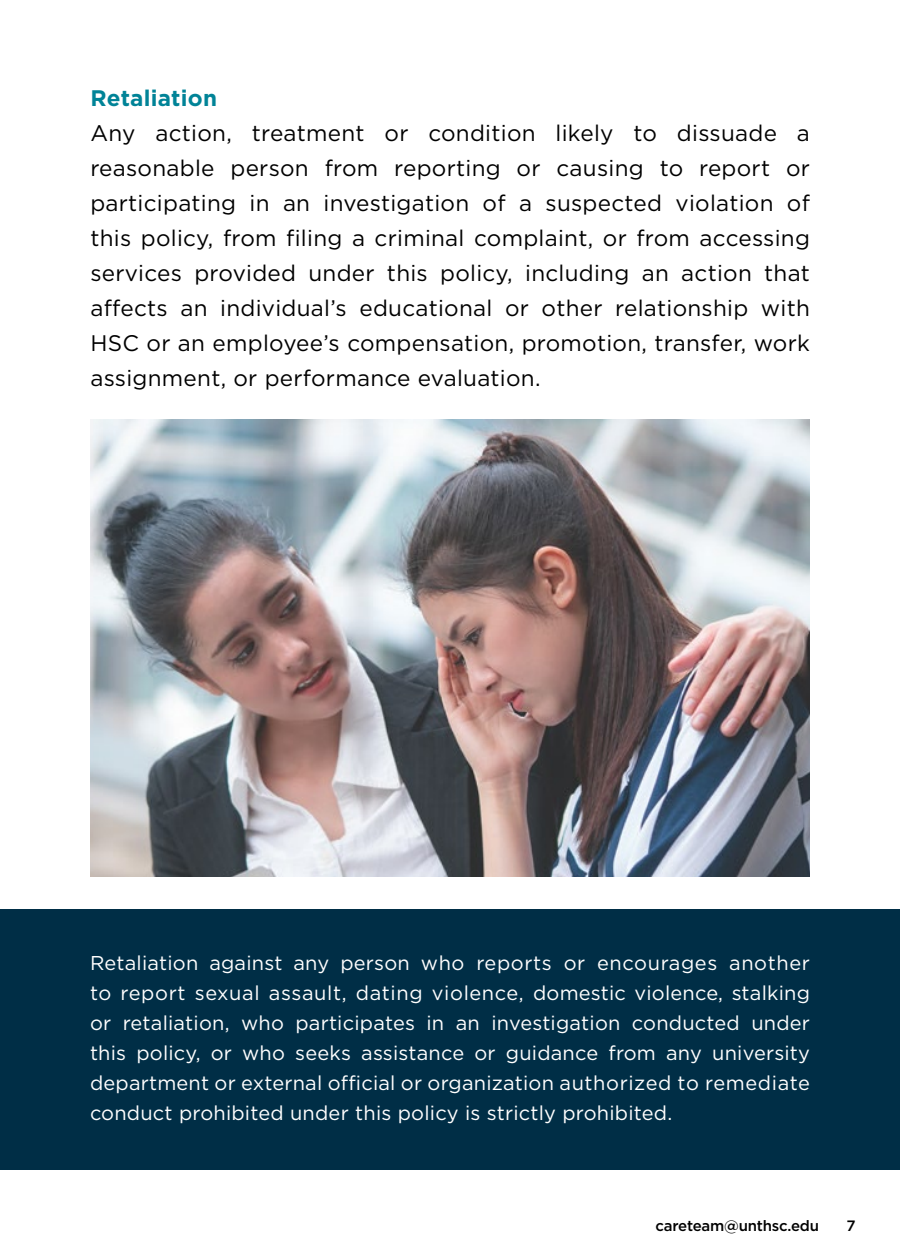
<style>
.page{position:relative;width:900px;height:1260px;background:#fff}
.page>*{position:absolute;margin:0;border:0;box-sizing:border-box;transform-origin:0 0}
.t1{font:22.5px/35px "Gotham";letter-spacing:.01em;color:#000;text-align:justify}
.t2{font:700 22.5px "Gotham";letter-spacing:.01em;color:#008397}
.t3{font:20px/30px "Gotham";letter-spacing:.01em;color:#fff;text-align:justify}
.t4{font:500 15px "Gotham";letter-spacing:-.015em;color:#000}
</style>
<div class="page">
<img style="left:90px;top:419px;width:720px;height:458px">
<div style="left:0;top:909px;width:900px;height:261px;background:#002e46"></div>
<p class="t2" style="left:90px;top:85px;width:128px">Retaliation</p>
<p class="t1" style="left:90px;top:115px;width:721px">Any action, treatment or condition likely to dissuade a reasonable person from reporting or causing to report or participating in an investigation of a suspected violation of this policy, from filing a criminal complaint, or from accessing services provided under this policy, including an action that affects an individual’s educational or other relationship with HSC or an employee’s compensation, promotion, transfer, work assignment, or performance evaluation.</p>
<p class="t3" style="left:90px;top:947px;width:722px">Retaliation against any person who reports or encourages another to report sexual assault, dating violence, domestic violence, stalking or retaliation, who participates in an investigation conducted under this policy, or who seeks assistance or guidance from any university department or external official or organization authorized to remediate conduct prohibited under this policy is strictly prohibited.</p>
<p class="t4" style="left:656px;top:1216px;width:165px">careteam@unthsc.edu</p>
<p class="t4" style="left:846px;top:1216px;width:11px">7</p>
</div>
